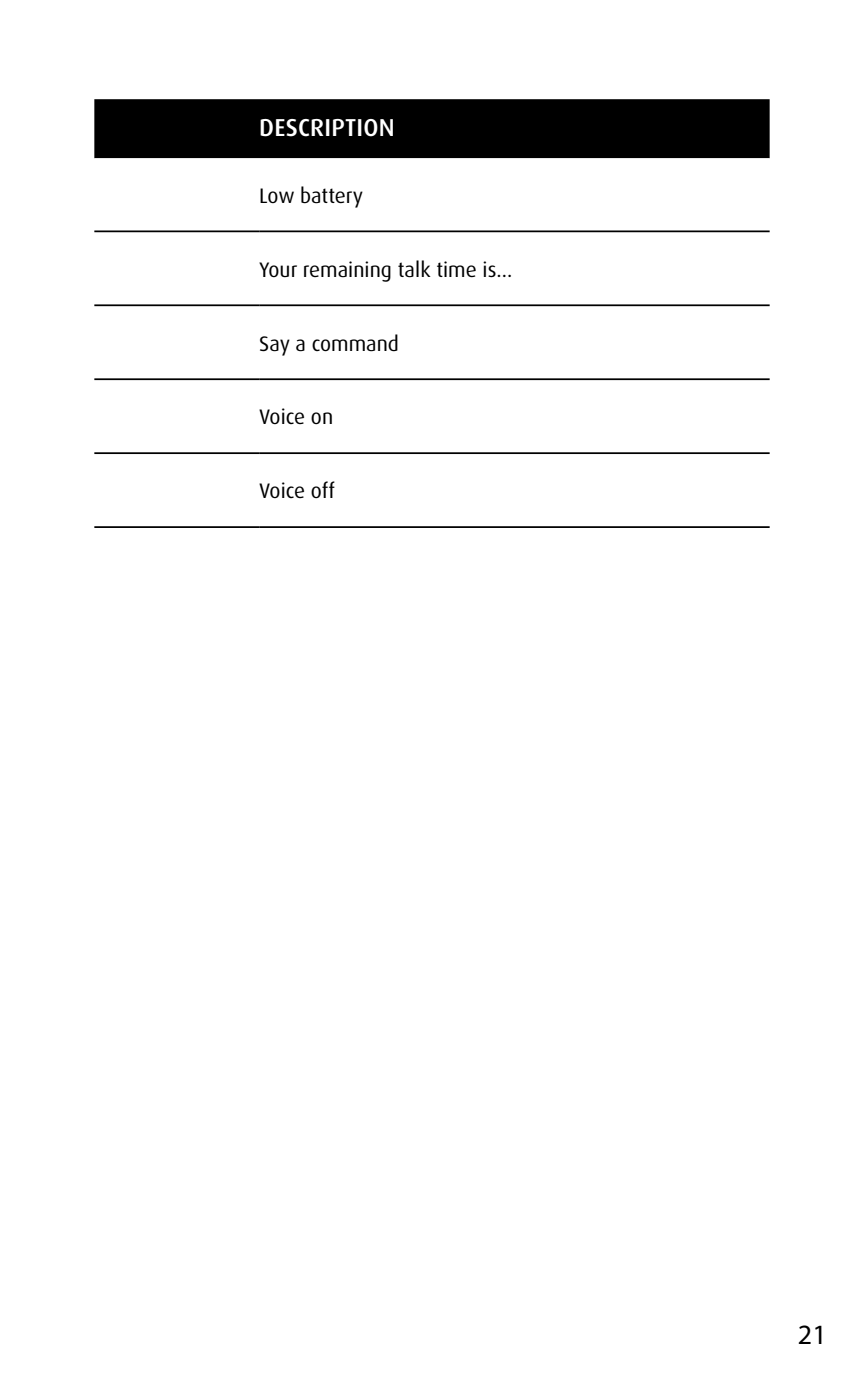
<style>
.page{position:relative;width:864px;height:1389px;background:#fff}
.page>*{position:absolute;margin:0;border:0;box-sizing:border-box;transform-origin:0 0}
.t1{font:28px "Myriad Pro";color:#000}
.t2{font:500 24.5px "Dax Pro";letter-spacing:.01em;color:#fff}
.t3{font:21px "Dax Pro";color:#000}
</style>
<div class="page">
<div style="left:94px;top:99px;width:675px;height:59px;background:#000"></div>
<svg style="left:94px;top:158px;width:675px;height:297px"></svg>
<hr style="left:94px;top:230px;width:165px;height:2px;background:#000">
<hr style="left:259px;top:230px;width:510px;height:2px;background:#000">
<hr style="left:94px;top:304px;width:165px;height:2px;background:#000">
<hr style="left:259px;top:304px;width:510px;height:2px;background:#000">
<hr style="left:94px;top:378px;width:165px;height:2px;background:#000">
<hr style="left:259px;top:378px;width:510px;height:2px;background:#000">
<hr style="left:94px;top:452px;width:165px;height:2px;background:#000">
<hr style="left:259px;top:452px;width:510px;height:2px;background:#000">
<hr style="left:94px;top:526px;width:165px;height:2px;background:#000">
<hr style="left:259px;top:526px;width:510px;height:2px;background:#000">
<p class="t2" style="left:259px;top:112px;width:137px">DESCRIPTION</p>
<p class="t3" style="left:259px;top:182px;width:105px">Low battery</p>
<p class="t3" style="left:259px;top:256px;width:254px">Your remaining talk time is...</p>
<p class="t3" style="left:259px;top:330px;width:141px">Say a command</p>
<p class="t3" style="left:259px;top:404px;width:76px">Voice on</p>
<p class="t3" style="left:259px;top:478px;width:77px">Voice off</p>
<h1 class="t1" style="left:797px;top:1317px;width:30px">21</h1>
</div>
